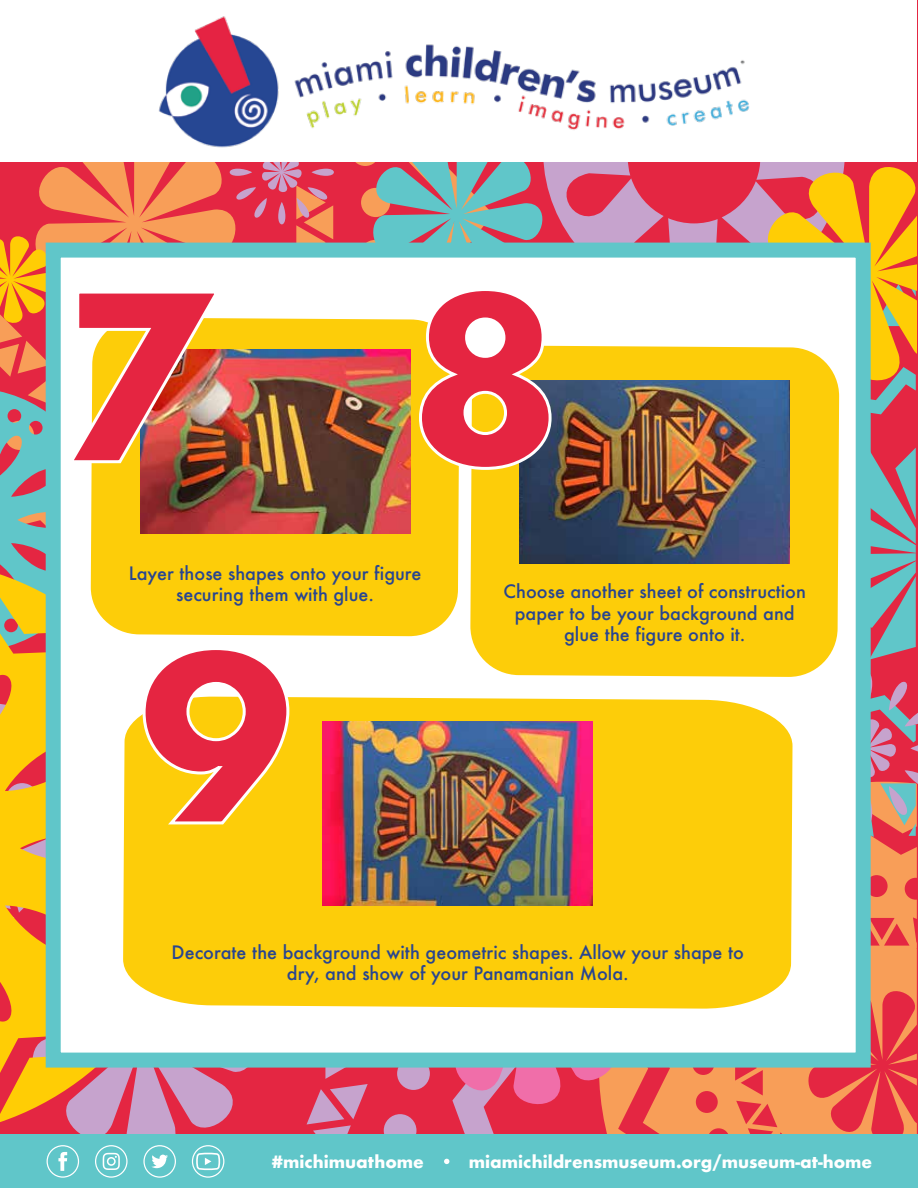
<style>
.page{position:relative;width:918px;height:1188px;background:#fff}
.page>*{position:absolute;margin:0;border:0;box-sizing:border-box;transform-origin:0 0}
.t1{font:700 225px/361.2px "Futura";color:#e52541;text-align:center}
.t2{font:500 18px/21.6px "Futura";color:#284591;text-align:center}
.t3{font:700 16.5px "Futura";color:#fff}
</style>
<div class="page">
<svg style="left:271px;top:1068px;width:97px;height:66px;background:#dc4464"></svg>
<svg style="left:17px;top:1068px;width:254px;height:66px;background:#d85374"></svg>
<svg style="left:599px;top:837px;width:319px;height:297px;background:#ef6d4f"></svg>
<svg style="left:553px;top:162px;width:95px;height:81px;background:#d07498"></svg>
<svg style="left:408px;top:1068px;width:244px;height:45px;background:#e5586f"></svg>
<svg style="left:0;top:988px;width:196px;height:134px;background:#e18d60"></svg>
<svg style="left:648px;top:150px;width:270px;height:687px;background:#ce7b5e"></svg>
<div style="left:46px;top:243px;width:825px;height:825px;background:#fff;border:15px solid #60c6c9"></div>
<div style="left:0;top:1134px;width:918px;height:54px;background:#60c6c9"></div>
<div style="left:192px;top:1145px;width:32px;height:33px;border:1px solid #fff;border-radius:50%"></div>
<svg style="left:195px;top:1152px;width:26px;height:19px"></svg>
<div style="left:143px;top:1145px;width:33px;height:33px;border:1px solid #fff;border-radius:50%"></div>
<svg style="left:151px;top:1155px;width:17px;height:13px"></svg>
<div style="left:47px;top:1145px;width:32px;height:33px;border:1px solid #fff;border-radius:50%"></div>
<svg style="left:58px;top:1152px;width:9px;height:19px"></svg>
<div style="left:95px;top:1145px;width:33px;height:33px;border:1px solid #fff;border-radius:50%"></div>
<svg style="left:103px;top:1153px;width:17px;height:17px"></svg>
<svg style="left:444px;top:1159px;width:5px;height:5px"></svg>
<div style="left:0;top:0;width:917px;height:162px;background:#fff"></div>
<img style="left:158px;top:16px;width:592px;height:114px">
<div style="left:553px;top:345px;width:286px;height:332px;background:#fdcd09"></div>
<div style="left:143px;top:698px;width:650px;height:311px;background:#fdcd09"></div>
<img style="left:553px;top:722px;width:40px;height:183px">
<img style="left:553px;top:380px;width:237px;height:184px">
<img style="left:0;top:118px;width:553px;height:870px">
<h1 class="t1" style="left:60px;top:196px;width:234px">7<br>9</h1>
<h1 class="t1" style="left:409px;top:198px;width:154px">8</h1>
<p class="t2" style="left:129px;top:562px;width:294px">Layer those shapes onto your figure securing them with glue.</p>
<p class="t2" style="left:504px;top:580px;width:304px">Choose another sheet of construction paper to be your background and glue the figure onto it.</p>
<p class="t2" style="left:172px;top:941px;width:574px">Decorate the background with geometric shapes. Allow your shape to dry, and show of your Panamanian Mola.</p>
<p class="t3" style="left:272px;top:1150px;width:154px">#michimuathome</p>
<p class="t3" style="left:469px;top:1150px;width:405px">miamichildrensmuseum.org/museum-at-home</p>
</div>
